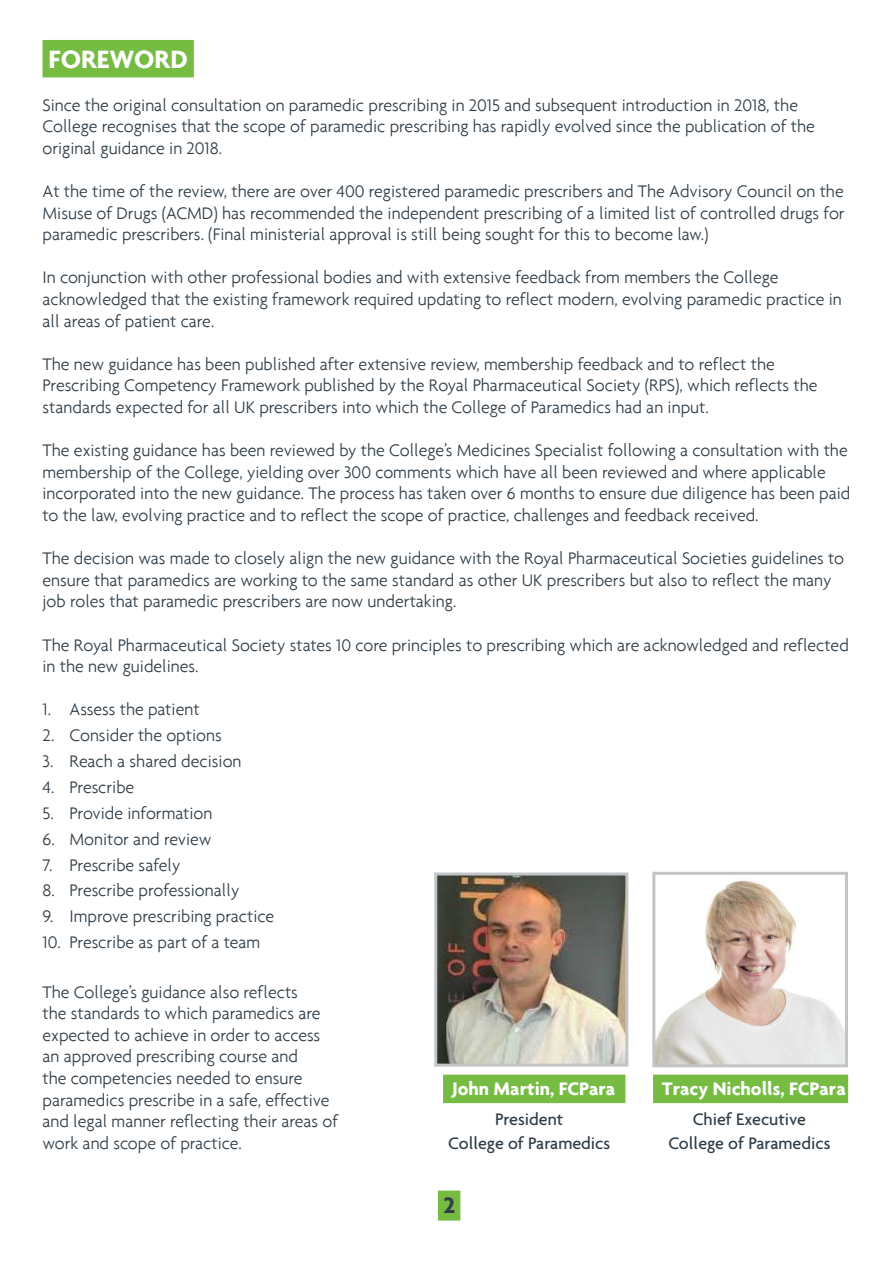
<style>
.page{position:relative;width:893px;height:1263px;background:#fff}
.page>*{position:absolute;margin:0;border:0;box-sizing:border-box;transform-origin:0 0}
.t1{font:700 27px "Agenda";color:#fff}
.t2{font:700 24px "Agenda";color:#313e48}
.t3{font:700 19.5px "Agenda";color:#fff}
.t4{font:500 condensed 18px/21.6px "Agenda";color:#313e48}
.t5{font:500 18px/23.7px "Agenda";color:#313e48;text-align:center}
</style>
<div class="page">
<div style="left:43px;top:40px;width:151px;height:37px;background:#76bc43"></div>
<img style="left:438px;top:876px;width:186px;height:186px">
<div style="left:434px;top:872px;width:194px;height:194px;border:3px solid #c1c5c8"></div>
<img style="left:656px;top:880px;width:188px;height:183px">
<div style="left:652px;top:872px;width:196px;height:195px;border:3px solid #c1c5c8"></div>
<div style="left:443px;top:1074px;width:182px;height:29px;background:#76bc43"></div>
<div style="left:653px;top:1074px;width:195px;height:29px;background:#76bc43"></div>
<div style="left:438px;top:1190px;width:22px;height:30px;background:#76bc43"></div>
<h1 class="t1" style="left:49px;top:48px;width:141px">FOREWORD</h1>
<p class="t4" style="left:43px;top:95px;width:774px">Since the original consultation on paramedic prescribing in 2015 and subsequent introduction in 2018, the<br>College recognises that the scope of paramedic prescribing has rapidly evolved since the publication of the original guidance in 2018.</p>
<p class="t4" style="left:43px;top:182px;width:804px;text-align:justify">At the time of the review, there are over 400 registered paramedic prescribers and The Advisory Council on the Misuse of Drugs (ACMD) has recommended the independent prescribing of a limited list of controlled drugs for paramedic prescribers. (Final ministerial approval is still being sought for this to become law.)</p>
<p class="t4" style="left:43px;top:268px;width:801px">In conjunction with other professional bodies and with extensive feedback from members the College acknowledged that the existing framework required updating to reflect modern, evolving paramedic practice in all areas of patient care.</p>
<p class="t4" style="left:43px;top:355px;width:777px">The new guidance has been published after extensive review, membership feedback and to reflect the<br>Prescribing Competency Framework published by the Royal Pharmaceutical Society (RPS), which reflects the standards expected for all UK prescribers into which the College of Paramedics had an input.</p>
<p class="t4" style="left:43px;top:441px;width:809px">The existing guidance has been reviewed by the College’s Medicines Specialist following a consultation with the membership of the College, yielding over 300 comments which have all been reviewed and where applicable incorporated into the new guidance. The process has taken over 6 months to ensure due diligence has been paid to the law, evolving practice and to reflect the scope of practice, challenges and feedback received.</p>
<p class="t4" style="left:43px;top:549px;width:803px">The decision was made to closely align the new guidance with the Royal Pharmaceutical Societies guidelines to ensure that paramedics are working to the same standard as other UK prescribers but also to reflect the many job roles that paramedic prescribers are now undertaking.</p>
<p class="t4" style="left:43px;top:635px;width:808px">The Royal Pharmaceutical Society states 10 core principles to prescribing which are acknowledged and reflected in the new guidelines.</p>
<p class="t4" style="left:43px;top:700px;width:159px">1. Assess the patient</p>
<p class="t4" style="left:43px;top:726px;width:181px">2. Consider the options</p>
<p class="t4" style="left:43px;top:752px;width:201px">3. Reach a shared decision</p>
<p class="t4" style="left:43px;top:778px;width:93px">4. Prescribe</p>
<p class="t4" style="left:43px;top:804px;width:171px">5. Provide information</p>
<p class="t4" style="left:43px;top:829px;width:171px">6. Monitor and review</p>
<p class="t4" style="left:43px;top:855px;width:139px">7. Prescribe safely</p>
<p class="t4" style="left:43px;top:881px;width:198px">8. Prescribe professionally</p>
<p class="t4" style="left:43px;top:907px;width:233px">9. Improve prescribing practice</p>
<p class="t4" style="left:43px;top:933px;width:219px">10. Prescribe as part of a team</p>
<p class="t4" style="left:43px;top:982px;width:297px">The College’s guidance also reflects<br>the standards to which paramedics are expected to achieve in order to access an approved prescribing course and<br>the competencies needed to ensure paramedics prescribe in a safe, effective and legal manner reflecting their areas of work and scope of practice.</p>
<p class="t3" style="left:452px;top:1081px;width:165px">John Martin, FCPara</p>
<p class="t5" style="left:448px;top:1109px;width:164px">President<br>College of Paramedics</p>
<h2 class="t2" style="left:443px;top:1196px;width:13px">2</h2>
<p class="t3" style="left:662px;top:1081px;width:185px">Tracy Nicholls, FCPara</p>
<p class="t5" style="left:668px;top:1109px;width:164px">Chief Executive<br>College of Paramedics</p>
</div>
